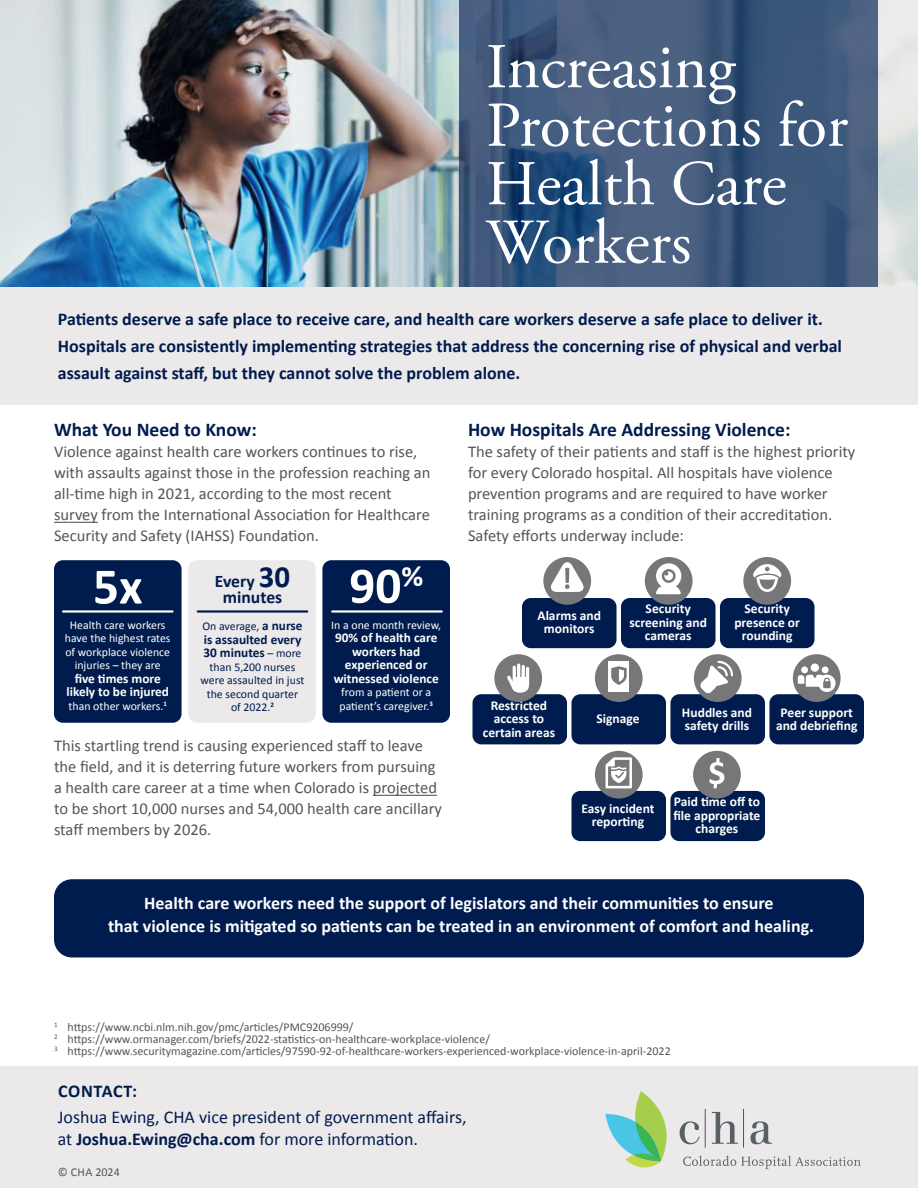
<style>
.page{position:relative;width:918px;height:1188px;background:#fff}
.page>*{position:absolute;margin:0;border:0;box-sizing:border-box;transform-origin:0 0}
.t1{font:63.6px/58.5px "Adobe Garamond Pro";color:#fff}
.t2{font:700 51.45px "Calibri";color:#fff}
.t3{font:700 19.5px "Calibri";color:#001c4e}
.t4{font:700 18px/27px "Calibri";color:#001c4e}
.t5{font:700 18px "Calibri";color:#fff}
.t6{font:18px "Calibri";color:#001c4e}
.t7{font:700 18px "Calibri";letter-spacing:.035em;color:#001c4e}
.t8{font:700 17.7px/16.2px "Calibri";color:#001c4e;text-align:center}
.t9{font:16.5px/21px "Calibri";color:#54555a}
.t10{font:700 13.5px/13.5px "Calibri";color:#fff;text-align:center}
.t11{font:700 13.35px/13.5px "Calibri";color:#fff;text-align:center}
.t12{font:700 13.35px "Calibri";color:#001c4e}
.t13{font:12px "Calibri";color:#54555a}
.t14{font:11.85px/13.5px "Calibri";color:#fff;text-align:center}
.t15{font:11.85px/13.5px "Calibri";color:#001c4e;text-align:center}
.s1{font-size:30.9px}
.s2{font-weight:700;font-size:13.35px}
.s3{font-weight:400;font-size:11.85px}
.s4{font-weight:700}
</style>
<div class="page">
<div style="left:54px;top:879px;width:810px;height:78px;background:#001c4e;border-radius:18px"></div>
<div style="left:0;top:1067px;width:918px;height:121px;background:#ece9ea"></div>
<img style="left:0;top:0;width:918px;height:287px">
<svg style="left:459px;top:0;width:419px;height:287px;background:#3e587c"></svg>
<svg style="left:605px;top:1091px;width:256px;height:79px"></svg>
<hr style="left:705px;top:1109px;width:1px;height:39px;background:#4d545a">
<div style="left:0;top:287px;width:918px;height:118px;background:#ece9ea"></div>
<hr style="left:54px;top:522px;width:44px;height:1px;background:#54555a">
<hr style="left:373px;top:795px;width:64px;height:1px;background:#54555a">
<div style="left:54px;top:560px;width:128px;height:163px;background:#001c4e;border-radius:9px"></div>
<div style="left:188px;top:560px;width:128px;height:163px;background:#ece9ea;border-radius:9px"></div>
<div style="left:322px;top:560px;width:128px;height:163px;background:#001c4e;border-radius:9px"></div>
<hr style="left:198px;top:610px;width:109px;height:3px;background:#001c4e">
<hr style="left:63px;top:610px;width:110px;height:3px;background:#fff">
<hr style="left:332px;top:610px;width:110px;height:3px;background:#fff">
<div style="left:522px;top:598px;width:95px;height:50px;background:#001c4e;border-radius:9px"></div>
<div style="left:473px;top:694px;width:94px;height:50px;background:#001c4e;border-radius:9px"></div>
<div style="left:571px;top:791px;width:95px;height:50px;background:#001c4e;border-radius:9px"></div>
<div style="left:621px;top:598px;width:95px;height:50px;background:#001c4e;border-radius:9px"></div>
<div style="left:720px;top:598px;width:95px;height:50px;background:#001c4e;border-radius:9px"></div>
<div style="left:571px;top:694px;width:95px;height:50px;background:#001c4e;border-radius:9px"></div>
<div style="left:670px;top:694px;width:95px;height:50px;background:#001c4e;border-radius:9px"></div>
<div style="left:769px;top:694px;width:95px;height:50px;background:#001c4e;border-radius:9px"></div>
<div style="left:670px;top:791px;width:95px;height:50px;background:#001c4e;border-radius:9px"></div>
<div style="left:543px;top:557px;width:48px;height:48px;background:#77777a;border-radius:50%"></div>
<svg style="left:549px;top:561px;width:36px;height:31px"></svg>
<div style="left:645px;top:557px;width:48px;height:48px;background:#77777a;border-radius:50%"></div>
<div style="left:743px;top:557px;width:48px;height:48px;background:#77777a;border-radius:50%"></div>
<div style="left:494px;top:654px;width:48px;height:48px;background:#77777a;border-radius:50%"></div>
<svg style="left:507px;top:663px;width:22px;height:30px"></svg>
<div style="left:595px;top:654px;width:48px;height:48px;background:#77777a;border-radius:50%"></div>
<svg style="left:656px;top:563px;width:25px;height:31px"></svg>
<div style="left:609px;top:661px;width:20px;height:31px;background:#fff"></div>
<svg style="left:611px;top:666px;width:16px;height:19px"></svg>
<div style="left:694px;top:654px;width:48px;height:48px;background:#77777a;border-radius:50%"></div>
<div style="left:793px;top:654px;width:48px;height:48px;background:#77777a;border-radius:50%"></div>
<div style="left:801px;top:666px;width:7px;height:7px;background:#fff;border-radius:50%"></div>
<div style="left:822px;top:666px;width:7px;height:7px;background:#fff;border-radius:50%"></div>
<div style="left:811px;top:663px;width:8px;height:9px;background:#fff;border-radius:50%"></div>
<svg style="left:798px;top:675px;width:38px;height:17px"></svg>
<div style="left:595px;top:751px;width:48px;height:48px;background:#77777a;border-radius:50%"></div>
<div style="left:693px;top:751px;width:48px;height:48px;background:#77777a;border-radius:50%"></div>
<svg style="left:606px;top:757px;width:26px;height:31px"></svg>
<svg style="left:710px;top:758px;width:14px;height:30px"></svg>
<svg style="left:753px;top:564px;width:28px;height:28px"></svg>
<svg style="left:700px;top:660px;width:34px;height:34px"></svg>
<p class="t1" style="left:486px;top:40px;width:251px">Increasing</p>
<p class="t1" style="left:486px;top:99px;width:364px">Protections for<br>Health Care<br>Workers</p>
<p class="t4" style="left:58px;top:305px;width:786px">Patients deserve a safe place to receive care, and health care workers deserve a safe place to deliver it.<br>Hospitals are consistently implementing strategies that address the concerning rise of physical and verbal assault against staff, but they cannot solve the problem alone.</p>
<p class="t3" style="left:54px;top:417px;width:204px">What You Need to Know:</p>
<p class="t9" style="left:54px;top:442px;width:378px">Violence against health care workers continues to rise, with assaults against those in the profession reaching an all-time high in 2021, according to the most recent survey from the International Association for Healthcare Security and Safety (IAHSS) Foundation.</p>
<p class="t2" style="left:93px;top:554px;width:51px">5x</p>
<p class="t14" style="left:65px;top:618px;width:107px">Health care workers have the highest rates of workplace violence injuries – they are</p>
<p class="t11" style="left:66px;top:672px;width:104px">five times more likely to be injured</p>
<p class="t14" style="left:69px;top:699px;width:100px">than other workers.<sup>1</sup></p>
<p class="t8" style="left:215px;top:573px;width:77px">Every <span class="s1">30 </span>minutes</p>
<p class="t15" style="left:202px;top:619px;width:102px">On average, <span class="s2">a nurse</span></p>
<p class="t12" style="left:204px;top:631px;width:99px">is assaulted every</p>
<p class="t12" style="left:204px;top:644px;width:100px">30 minutes <span class="s3">– more</span></p>
<p class="t15" style="left:201px;top:660px;width:105px">than 5,200 nurses were assaulted in just the second quarter</p>
<p class="t15" style="left:231px;top:700px;width:44px">of 2022.<sup>2</sup></p>
<p class="t2" style="left:349px;top:553px;width:76px">90<sup>%</sup></p>
<p class="t14" style="left:331px;top:618px;width:111px">In a one month review,</p>
<p class="t11" style="left:335px;top:631px;width:104px">90% of health care</p>
<p class="t11" style="left:352px;top:645px;width:70px">workers had</p>
<p class="t11" style="left:345px;top:658px;width:84px">experienced or</p>
<p class="t11" style="left:334px;top:672px;width:107px">witnessed violence</p>
<p class="t14" style="left:341px;top:686px;width:91px">from a patient or a</p>
<p class="t14" style="left:340px;top:699px;width:95px">patient’s caregiver.<sup>3</sup></p>
<p class="t9" style="left:54px;top:736px;width:390px">This startling trend is causing experienced staff to leave the field, and it is deterring future workers from pursuing a health care career at a time when Colorado is projected to be short 10,000 nurses and 54,000 health care ancillary staff members by 2026.</p>
<p class="t3" style="left:468px;top:417px;width:324px">How Hospitals Are Addressing Violence:</p>
<p class="t9" style="left:468px;top:442px;width:389px">The safety of their patients and staff is the highest priority for every Colorado hospital. All hospitals have violence prevention programs and are required to have worker training programs as a condition of their accreditation.<br>Safety efforts underway include:</p>
<p class="t10" style="left:537px;top:609px;width:65px">Alarms and</p>
<p class="t10" style="left:544px;top:622px;width:52px">monitors</p>
<p class="t10" style="left:646px;top:602px;width:47px">Security</p>
<p class="t10" style="left:629px;top:615px;width:79px">screening and</p>
<p class="t10" style="left:645px;top:629px;width:48px">cameras</p>
<p class="t10" style="left:734px;top:602px;width:67px">Security presence or rounding</p>
<p class="t10" style="left:491px;top:699px;width:58px">Restricted</p>
<p class="t10" style="left:494px;top:712px;width:52px">access to</p>
<p class="t10" style="left:483px;top:726px;width:74px">certain areas</p>
<p class="t10" style="left:596px;top:712px;width:45px">Signage</p>
<p class="t10" style="left:682px;top:705px;width:71px;text-align:left">Huddles and safety drills</p>
<p class="t10" style="left:776px;top:705px;width:83px">Peer support and debriefing</p>
<p class="t10" style="left:581px;top:802px;width:75px">Easy incident reporting</p>
<p class="t10" style="left:674px;top:795px;width:88px">Paid time off to file appropriate charges</p>
<p class="t5" style="left:144px;top:892px;width:631px">Health care workers need the support of legislators and their communities to ensure</p>
<p class="t5" style="left:108px;top:914px;width:707px">that violence is mitigated so patients can be treated in an environment of comfort and healing.</p>
<p class="t13" style="left:54px;top:1019px;width:301px"><sup>1</sup> https://www.ncbi.nlm.nih.gov/pmc/articles/PMC9206999/</p>
<p class="t13" style="left:54px;top:1031px;width:438px"><sup>2</sup> https://www.ormanager.com/briefs/2022-statistics-on-healthcare-workplace-violence/</p>
<p class="t13" style="left:54px;top:1043px;width:618px"><sup>3</sup> https://www.securitymagazine.com/articles/97590-92-of-healthcare-workers-experienced-workplace-violence-in-april-2022</p>
<p class="t7" style="left:58px;top:1080px;width:80px">CONTACT:</p>
<p class="t6" style="left:58px;top:1105px;width:410px">Joshua Ewing, CHA vice president of government affairs,</p>
<p class="t6" style="left:58px;top:1128px;width:362px">at <span class="s4">Joshua.Ewing@cha.com</span> for more information.</p>
<p class="t13" style="left:58px;top:1164px;width:63px">© CHA 2024</p>
</div>
